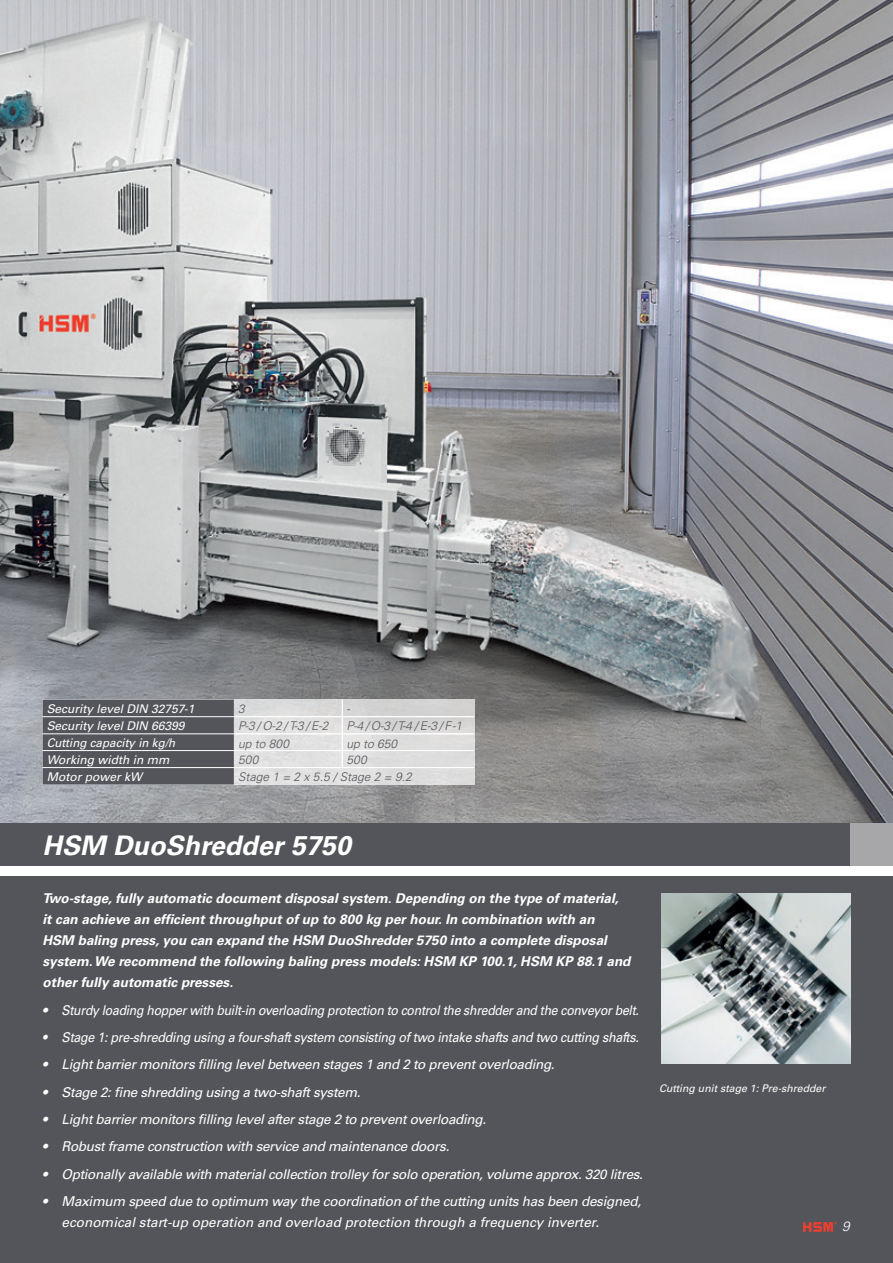
<style>
.page{position:relative;width:893px;height:1263px;background:#fff}
.page>*{position:absolute;margin:0;border:0;box-sizing:border-box;transform-origin:0 0}
.t1{font:italic 700 27px "Univers LT";color:#fff}
.t2{font:italic 13.5px/21px "Univers LT";letter-spacing:-.025em;color:#fff}
.t3{font:italic 700 13.5px/21px "Univers LT";color:#fff}
.t4{font:italic 13.5px "Univers LT";letter-spacing:-.025em;color:#fff;scale:.93 1}
.t5{font:italic 300 13.5px "Univers LT";color:#fff}
.t6{font:italic 12px "Univers LT";color:#fff}
.t7{font:italic 300 12px "Univers LT";color:#54555a}
.t8{font:italic 10.5px "Univers LT";color:#fff}
</style>
<div class="page">
<img style="left:0;top:0;width:893px;height:823px">
<div style="left:0;top:823px;width:893px;height:42px;background:#54555a"></div>
<div style="left:0;top:876px;width:893px;height:387px;background:#54555a"></div>
<img style="left:661px;top:893px;width:189px;height:170px">
<div style="left:850px;top:823px;width:43px;height:42px;background:#a7a6a9"></div>
<svg style="left:803px;top:1221px;width:34px;height:10px"></svg>
<img style="left:234px;top:699px;width:240px;height:85px">
<div style="left:43px;top:699px;width:191px;height:85px;background:#54555a"></div>
<hr style="left:43px;top:733px;width:191px;height:1px;background:#fff">
<hr style="left:43px;top:750px;width:191px;height:1px;background:#fff">
<hr style="left:43px;top:767px;width:191px;height:1px;background:#fff">
<hr style="left:234px;top:733px;width:108px;height:1px;background:#fff">
<hr style="left:342px;top:733px;width:132px;height:1px;background:#fff">
<hr style="left:234px;top:750px;width:108px;height:1px;background:#fff">
<hr style="left:342px;top:750px;width:132px;height:1px;background:#fff">
<hr style="left:234px;top:767px;width:108px;height:1px;background:#fff">
<hr style="left:342px;top:767px;width:132px;height:1px;background:#fff">
<svg style="left:342px;top:699px;width:1px;height:68px"></svg>
<hr style="left:43px;top:716px;width:191px;height:1px;background:#fff">
<hr style="left:234px;top:716px;width:108px;height:1px;background:#fff">
<hr style="left:342px;top:716px;width:132px;height:1px;background:#fff">
<p class="t6" style="left:47px;top:701px;width:149px">Security level DIN 32757-1</p>
<p class="t7" style="left:238px;top:702px;width:8px">3</p>
<p class="t7" style="left:347px;top:702px;width:5px">-</p>
<p class="t6" style="left:47px;top:718px;width:139px">Security level DIN 66399</p>
<p class="t7" style="left:238px;top:719px;width:92px">P-3 / O-2 / T-3 / E-2</p>
<p class="t7" style="left:347px;top:719px;width:117px">P-4 / O-3 / T-4 / E-3 / F-1</p>
<p class="t6" style="left:47px;top:736px;width:130px">Cutting capacity in kg/h</p>
<p class="t7" style="left:238px;top:736px;width:52px">up to 800</p>
<p class="t7" style="left:347px;top:736px;width:52px">up to 650</p>
<p class="t6" style="left:47px;top:752px;width:124px">Working width in mm</p>
<p class="t7" style="left:238px;top:753px;width:22px">500</p>
<p class="t7" style="left:347px;top:753px;width:22px">500</p>
<p class="t6" style="left:47px;top:769px;width:97px">Motor power kW</p>
<p class="t7" style="left:238px;top:770px;width:175px">Stage 1 = 2 x 5.5 / Stage 2 = 9.2</p>
<h1 class="t1" style="left:43px;top:830px;width:310px">HSM DuoShredder 5750</h1>
<p class="t3" style="left:43px;top:888px;width:589px">Two-stage, fully automatic document disposal system. Depending on the type of material, it can achieve an efficient throughput of up to 800 kg per hour. In combination with an<br>HSM baling press, you can expand the HSM DuoShredder 5750 into a complete disposal system. We recommend the following baling press models: HSM KP 100.1, HSM KP 88.1 and other fully automatic presses.</p>
<p class="t2" style="left:43px;top:999px;width:598px">• Sturdy loading hopper with built-in overloading protection to control the shredder and the conveyor belt.</p>
<p class="t4" style="left:43px;top:1029px;width:643px">• Stage 1: pre-shredding using a four-shaft system consisting of two intake shafts and two cutting shafts.</p>
<p class="t2" style="left:43px;top:1054px;width:514px">• Light barrier monitors filling level between stages 1 and 2 to prevent overloading.</p>
<p class="t2" style="left:43px;top:1081px;width:319px">• Stage 2: fine shredding using a two-shaft system.</p>
<p class="t2" style="left:43px;top:1109px;width:445px">• Light barrier monitors filling level after stage 2 to prevent overloading.</p>
<p class="t2" style="left:43px;top:1136px;width:408px">• Robust frame construction with service and maintenance doors.</p>
<p class="t2" style="left:43px;top:1163px;width:602px">• Optionally available with material collection trolley for solo operation, volume approx. 320 litres.</p>
<p class="t2" style="left:62px;top:1191px;width:581px;text-indent:-19px">• Maximum speed due to optimum way the coordination of the cutting units has been designed, economical start-up operation and overload protection through a frequency inverter.</p>
<p class="t8" style="left:659px;top:1082px;width:168px">Cutting unit stage 1: Pre-shredder</p>
<p class="t5" style="left:842px;top:1218px;width:9px">9</p>
</div>
